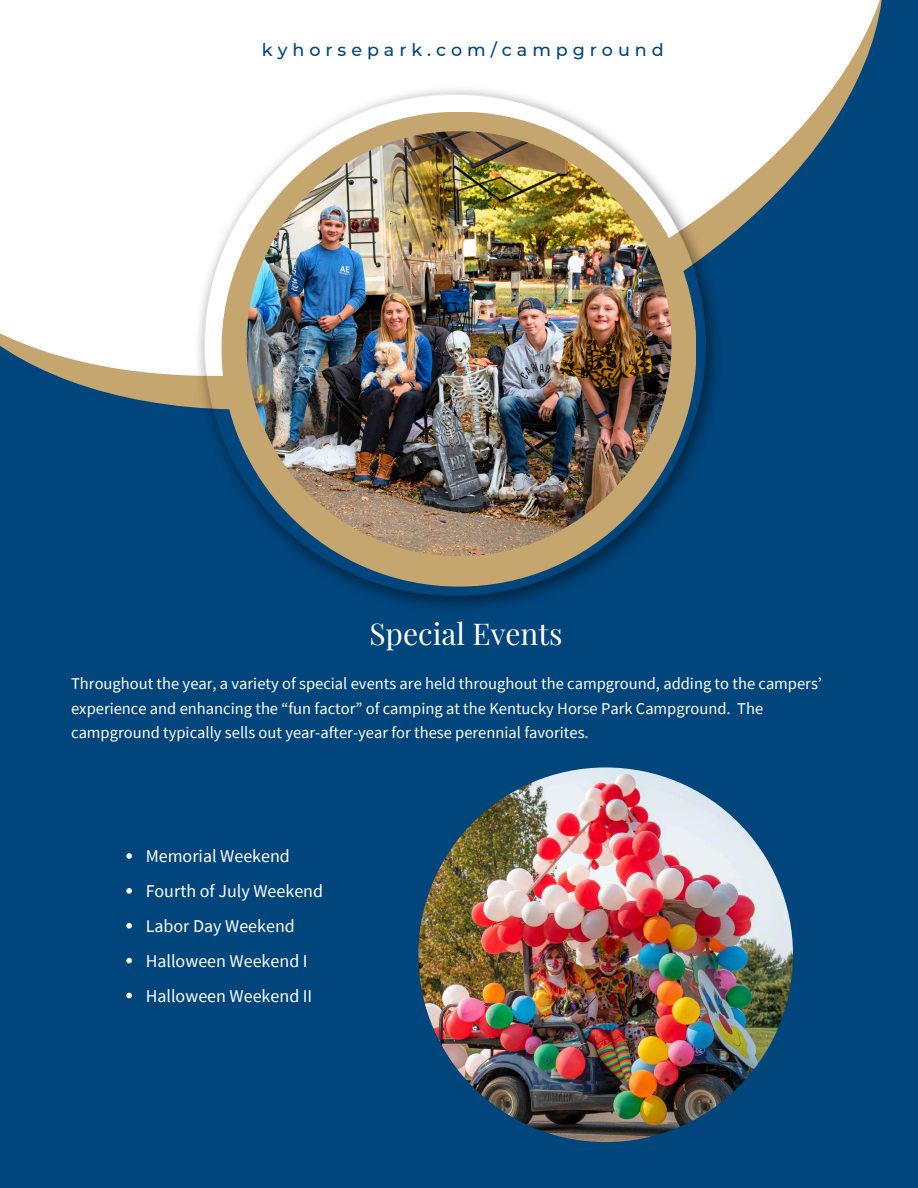
<style>
.page{position:relative;width:918px;height:1188px;background:#00457b}
.page>*{position:absolute;margin:0;border:0;box-sizing:border-box;transform-origin:0 0}
.t1{font:30px "Playfair Display";color:#fff}
.t2{font:18px "Source Sans Pro";color:#fff}
.t3{font:500 17.55px "Montserrat";letter-spacing:.28em;color:#00457b}
.t4{font:16.5px/24.8px "Source Sans Pro";color:#fff}
</style>
<div class="page">
<svg style="left:0;top:0;width:882px;height:408px;fill:#fff"></svg>
<img style="left:194px;top:85px;width:529px;height:523px">
<div style="left:222px;top:112px;width:474px;height:475px;background:#c6a66f;border-radius:50%"></div>
<img style="left:246px;top:131px;width:426px;height:425px;border-radius:50%">
<svg style="left:126px;top:853px;width:6px;height:6px"></svg>
<svg style="left:126px;top:888px;width:6px;height:6px"></svg>
<svg style="left:126px;top:923px;width:6px;height:6px"></svg>
<svg style="left:126px;top:958px;width:6px;height:5px"></svg>
<svg style="left:126px;top:993px;width:6px;height:5px"></svg>
<img style="left:418px;top:767px;width:375px;height:375px;border-radius:50%">
<p class="t3" style="left:262px;top:39px;width:403px">kyhorsepark.com/campground</p>
<p class="t1" style="left:369px;top:613px;width:195px">Special Events</p>
<h1 class="t4" style="left:71px;top:671px;width:752px">Throughout the year, a variety of special events are held throughout the campground, adding to the campers’ experience and enhancing the “fun factor” of camping at the Kentucky Horse Park Campground. The campground typically sells out year-after-year for these perennial favorites.</h1>
<p class="t2" style="left:146px;top:844px;width:146px">Memorial Weekend</p>
<p class="t2" style="left:146px;top:879px;width:179px">Fourth of July Weekend</p>
<p class="t2" style="left:146px;top:914px;width:151px">Labor Day Weekend</p>
<p class="t2" style="left:146px;top:949px;width:163px">Halloween Weekend I</p>
<p class="t2" style="left:146px;top:984px;width:168px">Halloween Weekend II</p>
</div>
